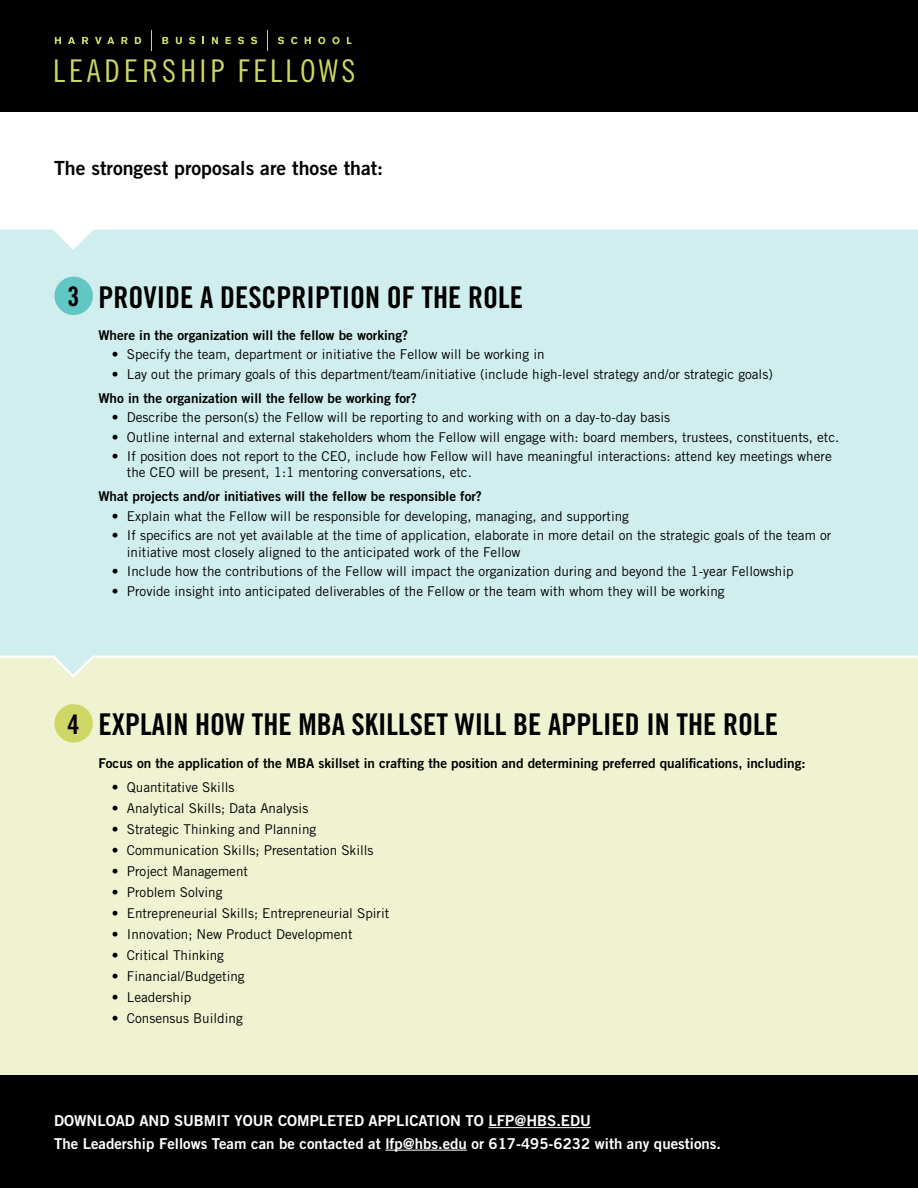
<style>
.page{position:relative;width:918px;height:1188px;background:#fff}
.page>*{position:absolute;margin:0;border:0;box-sizing:border-box;transform-origin:0 0}
.t1{font:31.35px "Trade Gothic LT Std Cn 18";letter-spacing:.12em;color:#ced665}
.t2{font:30px "Trade Gothic LT Std Bd Cn 20";color:#000}
.t3{font:27px "Trade Gothic LT Std Bd Cn 20";color:#000}
.t4{font:19.5px "Trade Gothic LT Std Bd 2";color:#000}
.t5{font:15px/22.5px "Trade Gothic LT Std Bd 2";color:#fff}
.t6{font:13.5px/16.2px "Trade Gothic LT Std";color:#000}
.t7{font:13.5px "Trade Gothic LT Std Bd 2";color:#000}
</style>
<div class="page">
<div style="left:0;top:229px;width:918px;height:425px;background:#d0eeed"></div>
<div style="left:0;top:654px;width:918px;height:422px;background:#f0f3d1"></div>
<div style="left:54px;top:277px;width:39px;height:38px;background:#61c6c4;border-radius:50%"></div>
<div style="left:54px;top:704px;width:39px;height:39px;background:#ced665;border-radius:50%"></div>
<div style="left:0;top:0;width:918px;height:111px;background:#000"></div>
<div style="left:0;top:1076px;width:918px;height:112px;background:#000"></div>
<svg style="left:55px;top:37px;width:6px;height:7px"></svg>
<svg style="left:68px;top:37px;width:7px;height:7px"></svg>
<svg style="left:82px;top:37px;width:6px;height:7px"></svg>
<svg style="left:95px;top:37px;width:19px;height:7px"></svg>
<svg style="left:121px;top:37px;width:7px;height:7px"></svg>
<svg style="left:135px;top:37px;width:6px;height:7px"></svg>
<svg style="left:162px;top:37px;width:6px;height:7px"></svg>
<svg style="left:176px;top:37px;width:6px;height:7px"></svg>
<svg style="left:189px;top:37px;width:6px;height:7px"></svg>
<svg style="left:212px;top:37px;width:6px;height:7px"></svg>
<svg style="left:226px;top:37px;width:5px;height:7px"></svg>
<svg style="left:238px;top:37px;width:6px;height:7px"></svg>
<svg style="left:251px;top:37px;width:6px;height:7px"></svg>
<svg style="left:278px;top:37px;width:6px;height:7px"></svg>
<svg style="left:291px;top:37px;width:7px;height:7px"></svg>
<svg style="left:305px;top:37px;width:6px;height:7px"></svg>
<svg style="left:318px;top:37px;width:7px;height:7px"></svg>
<svg style="left:332px;top:37px;width:8px;height:7px"></svg>
<svg style="left:347px;top:37px;width:4px;height:7px"></svg>
<svg style="left:267px;top:30px;width:1px;height:20px"></svg>
<svg style="left:151px;top:30px;width:1px;height:20px"></svg>
<hr style="left:489px;top:1127px;width:102px;height:1px;background:#fff">
<hr style="left:385px;top:1150px;width:82px;height:1px;background:#fff">
<h1 class="t1" style="left:53px;top:52px;width:304px">LEADERSHIP FELLOWS</h1>
<h3 class="t4" style="left:54px;top:156px;width:331px">The strongest proposals are those that:</h3>
<h3 class="t3" style="left:68px;top:280px;width:13px">3</h3>
<h2 class="t2" style="left:98px;top:279px;width:426px">PROVIDE A DESCPRIPTION OF THE ROLE</h2>
<p class="t7" style="left:98px;top:326px;width:311px">Where in the organization will the fellow be working?</p>
<p class="t6" style="left:112px;top:346px;width:434px">• Specify the team, department or initiative the Fellow will be working in</p>
<p class="t6" style="left:112px;top:366px;width:663px">• Lay out the primary goals of this department/team/initiative (include high-level strategy and/or strategic goals)</p>
<p class="t7" style="left:98px;top:389px;width:320px">Who in the organization will the fellow be working for?</p>
<p class="t6" style="left:112px;top:409px;width:560px">• Describe the person(s) the Fellow will be reporting to and working with on a day-to-day basis</p>
<p class="t6" style="left:112px;top:429px;width:729px">• Outline internal and external stakeholders whom the Fellow will engage with: board members, trustees, constituents, etc.</p>
<p class="t6" style="left:127px;top:448px;width:706px;text-indent:-15px">• If position does not report to the CEO, include how Fellow will have meaningful interactions: attend key meetings where the CEO will be present, 1:1 mentoring conversations, etc.</p>
<p class="t7" style="left:98px;top:488px;width:385px">What projects and/or initiatives will the fellow be responsible for?</p>
<p class="t6" style="left:112px;top:508px;width:519px">• Explain what the Fellow will be responsible for developing, managing, and supporting</p>
<p class="t6" style="left:127px;top:527px;width:706px;text-indent:-15px">• If specifics are not yet available at the time of application, elaborate in more detail on the strategic goals of the team or initiative most closely aligned to the anticipated work of the Fellow</p>
<p class="t6" style="left:112px;top:563px;width:683px">• Include how the contributions of the Fellow will impact the organization during and beyond the 1-year Fellowship</p>
<p class="t6" style="left:112px;top:582px;width:614px">• Provide insight into anticipated deliverables of the Fellow or the team with whom they will be working</p>
<h3 class="t3" style="left:68px;top:707px;width:13px">4</h3>
<h2 class="t2" style="left:98px;top:706px;width:681px">EXPLAIN HOW THE MBA SKILLSET WILL BE APPLIED IN THE ROLE</h2>
<p class="t7" style="left:98px;top:755px;width:709px">Focus on the application of the MBA skillset in crafting the position and determining preferred qualifications, including:</p>
<p class="t6" style="left:112px;top:779px;width:124px">• Quantitative Skills</p>
<p class="t6" style="left:112px;top:800px;width:198px">• Analytical Skills; Data Analysis</p>
<p class="t6" style="left:112px;top:821px;width:206px">• Strategic Thinking and Planning</p>
<p class="t6" style="left:112px;top:842px;width:263px">• Communication Skills; Presentation Skills</p>
<p class="t6" style="left:112px;top:863px;width:138px">• Project Management</p>
<p class="t6" style="left:112px;top:884px;width:112px">• Problem Solving</p>
<p class="t6" style="left:112px;top:905px;width:279px">• Entrepreneurial Skills; Entrepreneurial Spirit</p>
<p class="t6" style="left:112px;top:926px;width:242px">• Innovation; New Product Development</p>
<p class="t6" style="left:112px;top:947px;width:114px">• Critical Thinking</p>
<p class="t6" style="left:112px;top:968px;width:134px">• Financial/Budgeting</p>
<p class="t6" style="left:112px;top:989px;width:81px">• Leadership</p>
<p class="t6" style="left:112px;top:1010px;width:132px">• Consensus Building</p>
<p class="t5" style="left:54px;top:1109px;width:669px">DOWNLOAD AND SUBMIT YOUR COMPLETED APPLICATION TO LFP@HBS.EDU<br>The Leadership Fellows Team can be contacted at lfp@hbs.edu or 617-495-6232 with any questions.</p>
</div>
